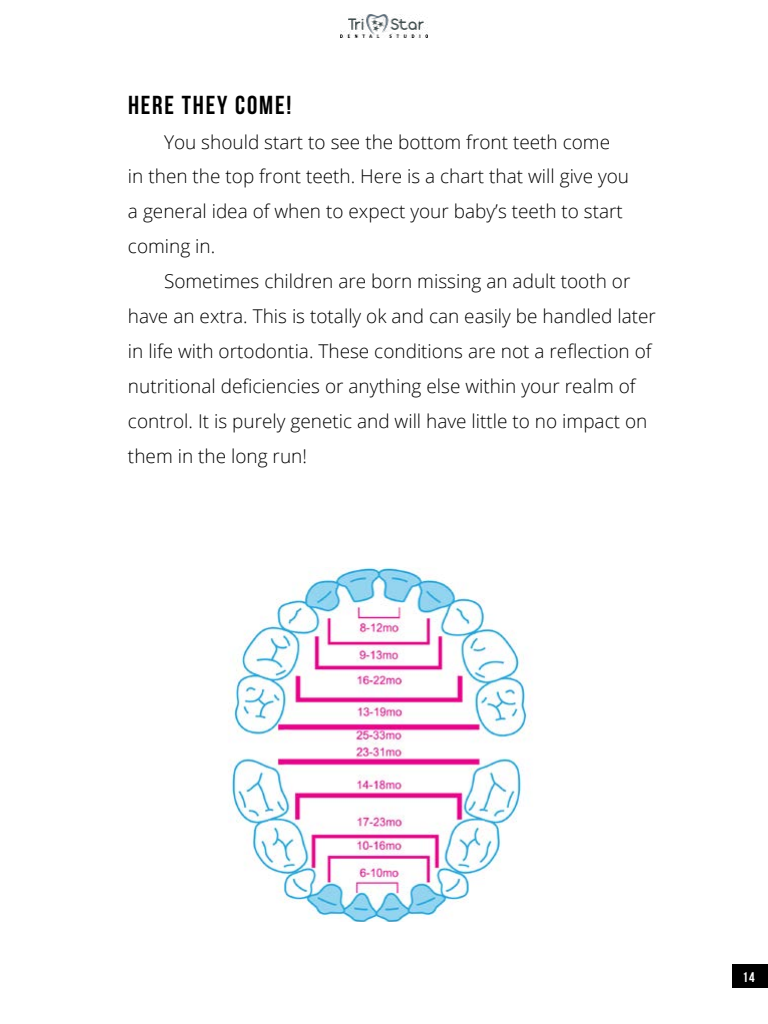
<style>
.page{position:relative;width:768px;height:1024px;background:#fff}
.page>*{position:absolute;margin:0;border:0;box-sizing:border-box;transform-origin:0 0}
.t1{font:26px "Bebas Neue";letter-spacing:.07em;color:#000}
.t2{font:300 19px/35px "Open Sans";color:#000}
.t3{font:14px "Bebas Neue";color:#fff}
</style>
<div class="page">
<img style="left:228px;top:568px;width:302px;height:354px">
<div style="left:732px;top:965px;width:36px;height:23px;background:#000"></div>
<img style="left:340px;top:14px;width:88px;height:24px">
<h1 class="t1" style="left:128px;top:90px;width:165px">HERE THEY COME!</h1>
<p class="t2" style="left:128px;top:124px;width:503px;text-indent:36px">You should start to see the bottom front teeth come in then the top front teeth. Here is a chart that will give you a general idea of when to expect your baby’s teeth to start coming in.</p>
<p class="t2" style="left:128px;top:264px;width:529px;text-indent:36px">Sometimes children are born missing an adult tooth or have an extra. This is totally ok and can easily be handled later in life with ortodontia. These conditions are not a reflection of nutritional deficiencies or anything else within your realm of control. It is purely genetic and will have little to no impact on them in the long run!</p>
<p class="t3" style="left:742px;top:969px;width:14px">14</p>
</div>
